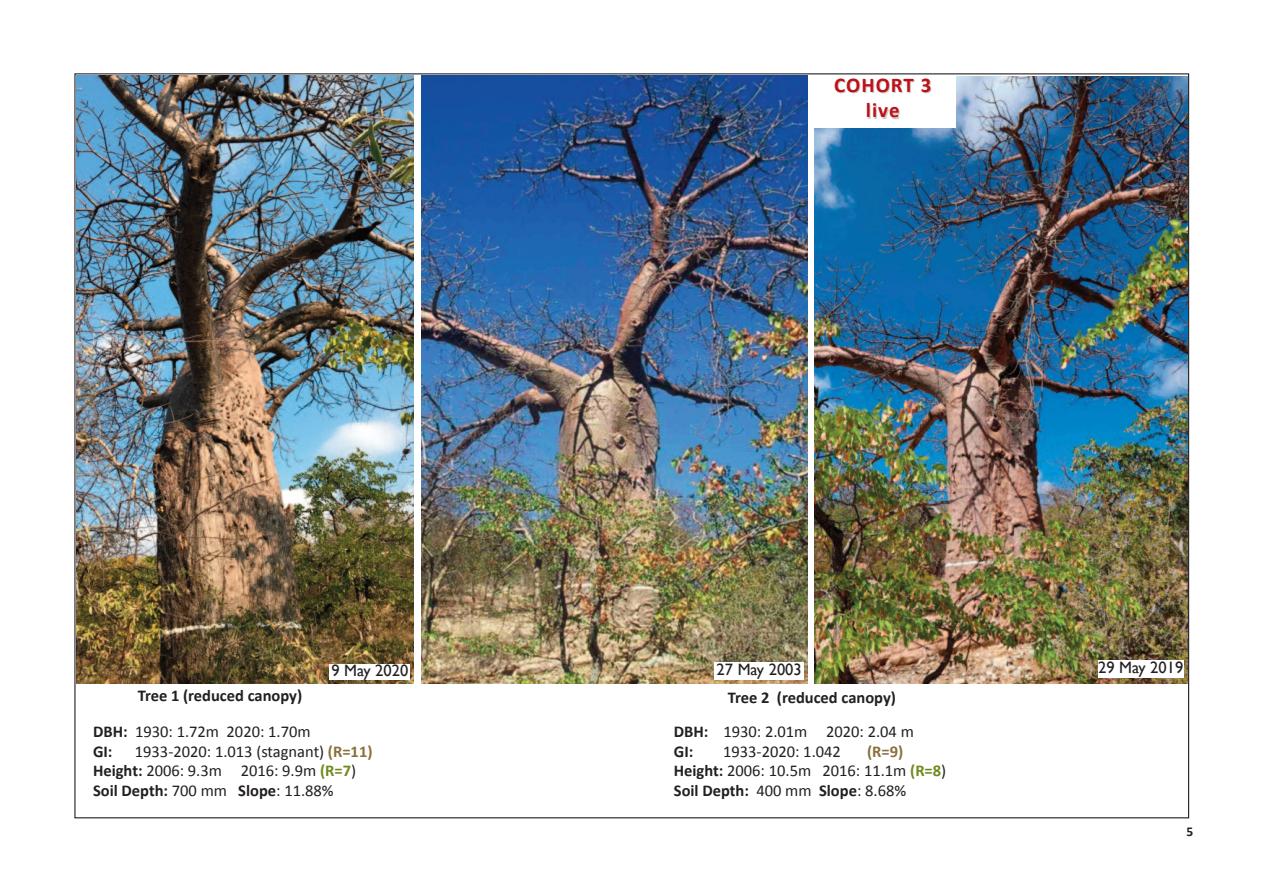
<style>
.page{position:relative;width:1263px;height:893px;background:#fff}
.page>*{position:absolute;margin:0;border:0;box-sizing:border-box;transform-origin:0 0}
.t1{font:700 21px/25.2px "Calibri";letter-spacing:.05em;color:#bd1018;text-align:center}
.t2{font:16.5px/19.5px "Calibri";color:#231f20}
.t3{font:700 16.5px/36px "Calibri";color:#231f20}
.t4{font:16.5px "Gill Sans";color:#231f20}
.t5{font:700 13.5px "Calibri";color:#231f20}
.s1{font-weight:400}
.s2{font-weight:700;color:#89703b}
.s3{font-weight:700}
.s4{font-weight:700;color:#70891d}
</style>
<div class="page">
<img style="left:77px;top:76px;width:337px;height:607px">
<img style="left:421px;top:75px;width:386px;height:608px">
<img style="left:814px;top:76px;width:374px;height:608px">
<div style="left:1098px;top:661px;width:85px;height:17px;background:#fff"></div>
<div style="left:714px;top:662px;width:90px;height:18px;background:#fff"></div>
<div style="left:811px;top:77px;width:145px;height:51px;background:#fff"></div>
<div style="left:329px;top:664px;width:81px;height:16px;background:#fff"></div>
<p class="t4" style="left:331px;top:660px;width:78px">9 May 2020</p>
<p class="t3" style="left:93px;top:678px;width:219px;text-indent:45px">Tree 1 (reduced canopy)<br>DBH: <span class="s1">1930: 1.72m 2020: 1.70m</span></p>
<p class="t3" style="left:93px;top:733px;width:21px">GI:</p>
<p class="t2" style="left:93px;top:741px;width:281px;text-indent:42px">1933-2020: 1.013 (stagnant) <span class="s2">(R=11)<br></span><span class="s3">Height:</span> 2006: 9.3m 2016: 9.9m <span class="s4">(R=7</span>)<br><span class="s3">Soil Depth:</span> 700 mm <span class="s3">Slope</span>: 11.88%</p>
<p class="t1" style="left:834px;top:73px;width:99px">COHORT 3 live</p>
<p class="t4" style="left:717px;top:660px;width:87px">27 May 2003</p>
<p class="t4" style="left:1098px;top:658px;width:87px">29 May 2019</p>
<p class="t3" style="left:674px;top:680px;width:241px;line-height:34.5px;text-indent:54px">Tree 2 (reduced canopy)<br>DBH: <span class="s1">1930: 2.01m 2020: 2.04 m</span></p>
<p class="t3" style="left:674px;top:733px;width:21px">GI:</p>
<p class="t2" style="left:723px;top:741px;width:119px">1933-2020: 1.042</p>
<p class="t2" style="left:674px;top:741px;width:274px;text-indent:193px"><span class="s2">(R=9)<br></span><span class="s3">Height:</span> 2006: 10.5m 2016: 11.1m <span class="s4">(R=8</span>)<br><span class="s3">Soil Depth:</span> 400 mm <span class="s3">Slope</span>: 8.68%</p>
<p class="t5" style="left:1186px;top:823px;width:8px">5</p>
</div>
